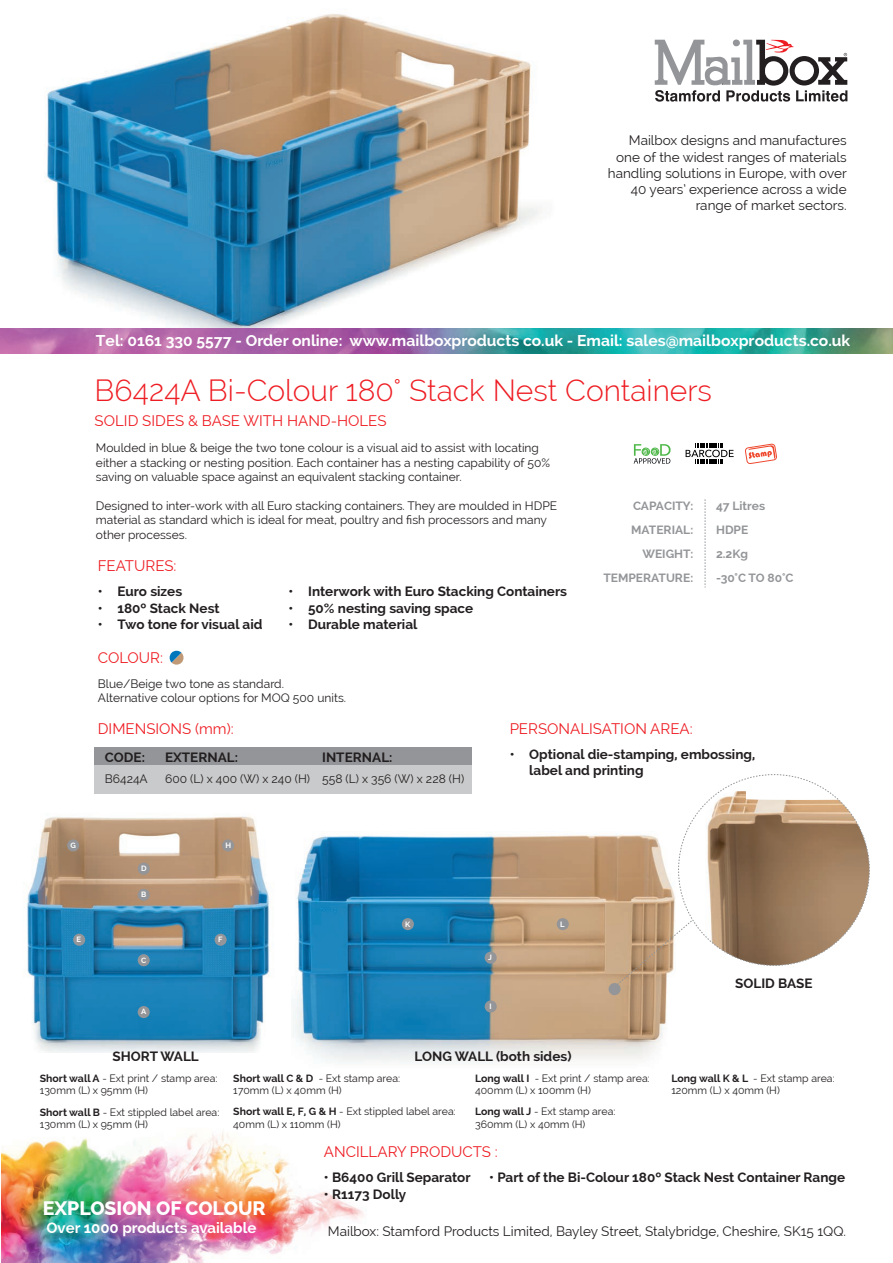
<style>
.page{position:relative;width:893px;height:1263px;background:#fff}
.page>*{position:absolute;margin:0;border:0;box-sizing:border-box;transform-origin:0 0}
.t1{font:300 30px "Raleway";color:#ee1d23}
.t2{font:800 19.5px "Raleway";color:#fff}
.t3{font:700 15.6px "Raleway";color:#fff}
.t4{font:15px "Raleway";color:#ee1d23}
.t5{font:700 15px "Raleway";color:#fff}
.t6{font:700 13.5px/16.2px "Raleway";color:#231f20}
.t7{font:13.5px/16.2px "Raleway";color:#231f20;text-align:right}
.t8{font:12px/14.4px "Raleway";color:#231f20}
.t9{font:700 12px/24px "Raleway";color:#939598;text-align:right}
.t10{font:10.5px/12.6px "Raleway";color:#231f20}
.t11{font:700 7.65px "Raleway";color:#fff}
.s1{font-weight:700}
</style>
<div class="page">
<img style="left:27px;top:816px;width:243px;height:237px">
<img style="left:294px;top:835px;width:389px;height:227px">
<img style="left:46px;top:14px;width:496px;height:314px">
<svg style="left:614px;top:919px;width:75px;height:68px"></svg>
<div style="left:609px;top:983px;width:12px;height:12px;background:#939598;border-radius:50%"></div>
<svg style="left:655px;top:40px;width:192px;height:62px"></svg>
<img style="left:0;top:328px;width:893px;height:25px">
<div style="left:95px;top:747px;width:377px;height:17px;background:#939598"></div>
<div style="left:95px;top:764px;width:377px;height:29px;background:#c9cacb"></div>
<img style="left:1px;top:1133px;width:363px;height:130px">
<svg style="left:705px;top:499px;width:1px;height:88px"></svg>
<svg style="left:634px;top:444px;width:37px;height:20px"></svg>
<svg style="left:745px;top:444px;width:32px;height:20px"></svg>
<svg style="left:686px;top:443px;width:48px;height:21px"></svg>
<svg style="left:169px;top:650px;width:15px;height:15px"></svg>
<img style="left:689px;top:791px;width:180px;height:174px">
<div style="left:138px;top:1006px;width:12px;height:12px;background:#939598;border-radius:50%"></div>
<div style="left:485px;top:1000px;width:12px;height:12px;background:#939598;border-radius:50%"></div>
<div style="left:485px;top:952px;width:12px;height:12px;background:#939598;border-radius:50%"></div>
<div style="left:402px;top:918px;width:12px;height:12px;background:#939598;border-radius:50%"></div>
<div style="left:557px;top:918px;width:12px;height:12px;background:#939598;border-radius:50%"></div>
<div style="left:138px;top:954px;width:12px;height:12px;background:#939598;border-radius:50%"></div>
<div style="left:138px;top:863px;width:12px;height:12px;background:#939598;border-radius:50%"></div>
<div style="left:73px;top:934px;width:12px;height:12px;background:#939598;border-radius:50%"></div>
<div style="left:215px;top:934px;width:12px;height:12px;background:#939598;border-radius:50%"></div>
<div style="left:67px;top:839px;width:12px;height:12px;background:#939598;border-radius:50%"></div>
<div style="left:222px;top:839px;width:12px;height:12px;background:#939598;border-radius:50%"></div>
<div style="left:138px;top:889px;width:12px;height:12px;background:#939598;border-radius:50%"></div>
<p class="t7" style="left:608px;top:133px;width:240px">Mailbox designs and manufactures one of the widest ranges of materials handling solutions in Europe, with over 40 years’ experience across a wide range of market sectors.</p>
<h3 class="t3" style="left:96px;top:332px;width:756px">Tel: 0161 330 5577 - Order online: www.mailboxproducts co.uk - Email: sales@mailboxproducts.co.uk</h3>
<h1 class="t1" style="left:95px;top:372px;width:619px">B6424A Bi-Colour 180° Stack Nest Containers</h1>
<p class="t4" style="left:95px;top:412px;width:293px">SOLID SIDES &amp; BASE WITH HAND-HOLES</p>
<p class="t8" style="left:96px;top:441px;width:456px">Moulded in blue &amp; beige the two tone colour is a visual aid to assist with locating either a stacking or nesting position. Each container has a nesting capability of 50% saving on valuable space against an equivalent stacking container.</p>
<p class="t8" style="left:96px;top:498px;width:463px">Designed to inter-work with all Euro stacking containers. They are moulded in HDPE material as standard which is ideal for meat, poultry and fish processors and many other processes.</p>
<p class="t4" style="left:98px;top:557px;width:80px">FEATURES:</p>
<p class="t6" style="left:98px;top:584px;width:86px">• Euro sizes</p>
<p class="t6" style="left:98px;top:600px;width:123px">• 180º Stack Nest</p>
<p class="t6" style="left:98px;top:616px;width:166px">• Two tone for visual aid</p>
<p class="t4" style="left:98px;top:649px;width:67px">COLOUR:</p>
<p class="t6" style="left:289px;top:584px;width:280px">• Interwork with Euro Stacking Containers</p>
<p class="t6" style="left:289px;top:600px;width:186px">• 50% nesting saving space</p>
<p class="t6" style="left:289px;top:616px;width:130px">• Durable material</p>
<p class="t8" style="left:98px;top:676px;width:250px">Blue/Beige two tone as standard.<br>Alternative colour options for MOQ 500 units.</p>
<p class="t9" style="left:603px;top:493px;width:91px">CAPACITY:<br>MATERIAL:<br>WEIGHT:<br>TEMPERATURE:</p>
<p class="t9" style="left:716px;top:493px;width:79px;text-align:left">47 Litres<br>HDPE<br>2.2Kg<br>-30°C TO 80°C</p>
<p class="t4" style="left:98px;top:720px;width:137px">DIMENSIONS (mm):</p>
<p class="t4" style="left:510px;top:720px;width:185px">PERSONALISATION AREA:</p>
<p class="t6" style="left:105px;top:749px;width:42px">CODE:</p>
<p class="t8" style="left:105px;top:771px;width:44px">B6424A</p>
<p class="t6" style="left:165px;top:749px;width:75px">EXTERNAL:</p>
<p class="t8" style="left:165px;top:771px;width:147px">600 (L) x 400 (W) x 240 (H)</p>
<p class="t6" style="left:322px;top:749px;width:72px">INTERNAL:</p>
<p class="t8" style="left:322px;top:771px;width:144px">558 (L) x 356 (W) x 228 (H)</p>
<p class="t6" style="left:529px;top:746px;width:227px;text-indent:-20px">• Optional die-stamping, embossing, label and printing</p>
<p class="t11" style="left:71px;top:841px;width:7px">G</p>
<p class="t11" style="left:226px;top:841px;width:7px">H</p>
<p class="t11" style="left:141px;top:864px;width:7px">D</p>
<p class="t11" style="left:141px;top:890px;width:7px">B</p>
<p class="t11" style="left:77px;top:935px;width:6px">E</p>
<p class="t11" style="left:218px;top:935px;width:6px">F</p>
<p class="t11" style="left:141px;top:955px;width:7px">C</p>
<p class="t11" style="left:141px;top:1007px;width:7px">A</p>
<p class="t6" style="left:112px;top:1049px;width:88px">SHORT WALL</p>
<p class="t11" style="left:405px;top:919px;width:7px">K</p>
<p class="t11" style="left:560px;top:919px;width:6px">L</p>
<p class="t11" style="left:488px;top:953px;width:5px">J</p>
<p class="t11" style="left:490px;top:1002px;width:4px">I</p>
<p class="t6" style="left:415px;top:1049px;width:158px">LONG WALL (both sides)</p>
<p class="t6" style="left:735px;top:975px;width:79px">SOLID BASE</p>
<p class="t10" style="left:40px;top:1072px;width:179px"><span class="s1">Short wall A</span> - Ext print / stamp area:<br>130mm (L) x 95mm (H)</p>
<p class="t10" style="left:233px;top:1072px;width:168px"><span class="s1">Short wall C &amp; D</span> - Ext stamp area:<br>170mm (L) x 40mm (H)</p>
<p class="t10" style="left:233px;top:1105px;width:224px"><span class="s1">Short wall E, F, G &amp; H</span> - Ext stippled label area:<br>40mm (L) x 110mm (H)</p>
<p class="t10" style="left:40px;top:1105px;width:181px"><span class="s1">Short wall B</span> - Ext stippled label area:<br>130mm (L) x 95mm (H)</p>
<p class="t10" style="left:475px;top:1072px;width:176px"><span class="s1">Long wall I</span> - Ext print / stamp area:<br>400mm (L) x 100mm (H)</p>
<p class="t10" style="left:671px;top:1072px;width:165px"><span class="s1">Long wall K &amp; L</span> - Ext stamp area:<br>120mm (L) x 40mm (H)</p>
<p class="t10" style="left:475px;top:1105px;width:142px"><span class="s1">Long wall J</span> - Ext stamp area:<br>360mm (L) x 40mm (H)</p>
<h2 class="t2" style="left:43px;top:1197px;width:224px">EXPLOSION OF COLOUR</h2>
<p class="t5" style="left:46px;top:1219px;width:212px">Over 1000 products available</p>
<p class="t4" style="left:324px;top:1143px;width:175px">ANCILLARY PRODUCTS :</p>
<p class="t6" style="left:324px;top:1170px;width:148px">• B6400 Grill Separator</p>
<p class="t6" style="left:324px;top:1186px;width:84px">• R1173 Dolly</p>
<p class="t6" style="left:489px;top:1170px;width:357px">• Part of the Bi-Colour 180º Stack Nest Container Range</p>
<p class="t7" style="left:328px;top:1223px;width:520px">Mailbox: Stamford Products Limited, Bayley Street, Stalybridge, Cheshire, SK15 1QQ.</p>
</div>
